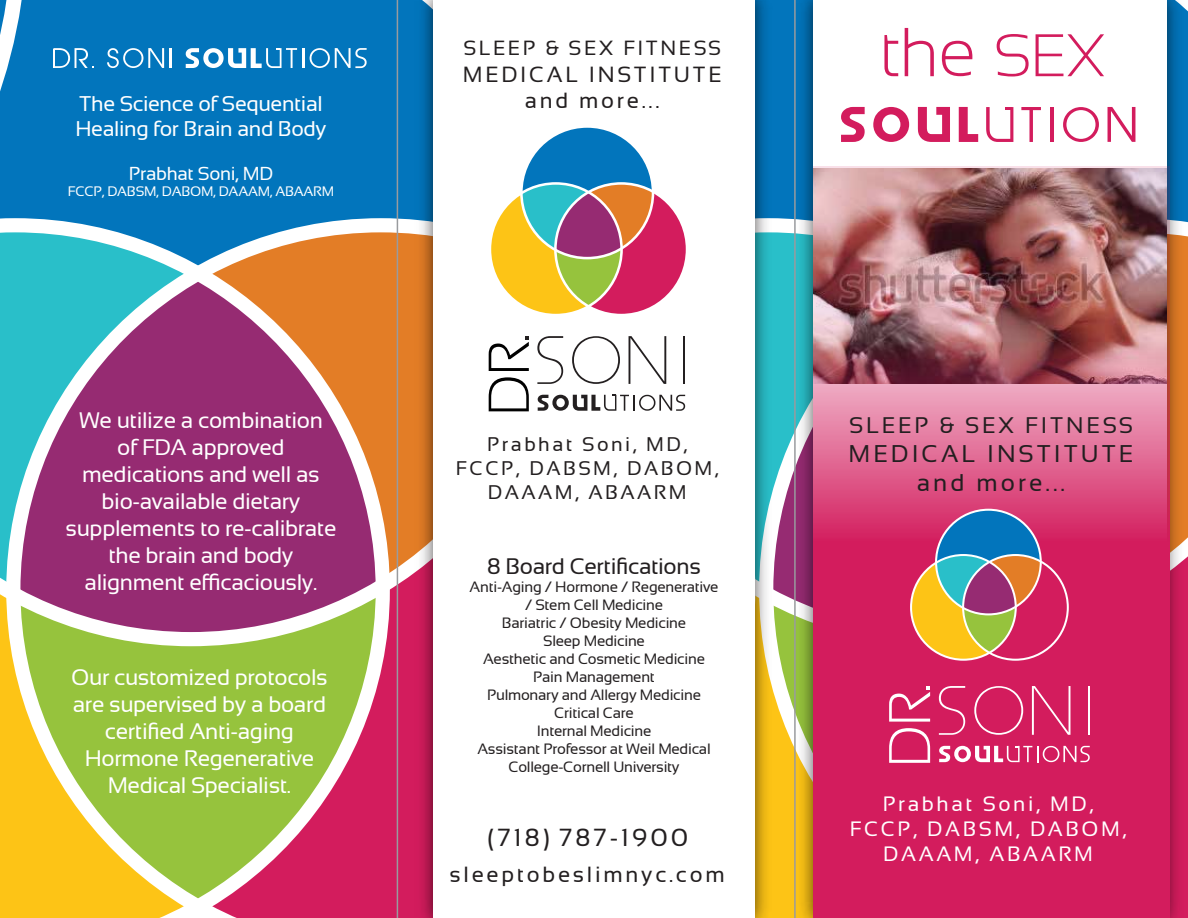
<style>
.page{position:relative;width:1188px;height:918px;background:#fff}
.page>*{position:absolute;margin:0;border:0;box-sizing:border-box;transform-origin:0 0}
.t1{font:300 69.15px "Sansation";color:#d31c5d}
.t2{font:300 58.65px "Sansation";color:#fff}
.t3{font:300 58.65px "Sansation";color:#231f20}
.t4{font:300 57.45px "Sansation";color:#010101}
.t5{font:24.75px "Sansation";letter-spacing:.125em;color:#231f20}
.t6{font:24.15px/29.1px "Sansation";letter-spacing:.125em;color:#231f20;text-align:center}
.t7{font:22.65px "Sansation";letter-spacing:.125em;color:#231f20}
.t8{font:22.5px/27px "Sansation";letter-spacing:-.015em;color:#fff;text-align:center}
.t9{font:22.5px "Sansation";letter-spacing:-.015em;color:#231f20}
.t10{font:22.05px/26.4px "Sansation";letter-spacing:.125em;color:#231f20;text-align:center}
.t11{font:21.3px/25.5px "Sansation";letter-spacing:-.015em;color:#fff}
.t12{font:20.85px/25px "Sansation";letter-spacing:.125em;color:#fff;text-align:center}
.t13{font:20.55px "Sansation";letter-spacing:.125em;color:#231f20}
.t14{font:19.8px/23.7px "Sansation";letter-spacing:.125em;color:#231f20;text-align:center}
.t15{font:18.75px "Sansation";letter-spacing:-.015em;color:#fff}
.t16{font:15px/18px "Sansation";letter-spacing:-.015em;color:#231f20;text-align:center}
.t17{font:13.8px "Sansation";letter-spacing:-.015em;color:#fff}
.s1{font-size:60px}
</style>
<div class="page">
<svg style="left:778px;top:218px;width:13px;height:700px"></svg>
<img style="left:791px;top:0;width:397px;height:918px">
<div style="left:1px;top:1px;width:409px;height:645px;background:#0275bc"></div>
<svg style="left:6px;top:218px;width:404px;height:700px;background:#ac826e"></svg>
<img style="left:410px;top:0;width:368px;height:918px">
<div style="left:433px;top:0;width:322px;height:918px;background:#fff"></div>
<svg style="left:493px;top:129px;width:191px;height:183px"></svg>
<div style="left:489px;top:182px;width:134px;height:134px;border:3px solid #fff;border-radius:50%"></div>
<div style="left:520px;top:125px;width:134px;height:134px;border:3px solid #fff;border-radius:50%"></div>
<div style="left:554px;top:182px;width:134px;height:134px;border:3px solid #fff;border-radius:50%"></div>
<svg style="left:537px;top:336px;width:26px;height:48px"></svg>
<svg style="left:572px;top:336px;width:48px;height:48px"></svg>
<svg style="left:629px;top:336px;width:37px;height:48px"></svg>
<hr style="left:683px;top:336px;width:2px;height:48px;background:#231f20">
<svg style="left:538px;top:395px;width:147px;height:16px"></svg>
<hr style="left:397px;top:0;width:1px;height:918px;background:#999b9e">
<hr style="left:794px;top:0;width:2px;height:918px;background:#999b9e">
<svg style="left:107px;top:48px;width:57px;height:20px"></svg>
<hr style="left:170px;top:48px;width:2px;height:20px;background:#fff">
<hr style="left:302px;top:48px;width:2px;height:20px;background:#fff">
<svg style="left:310px;top:48px;width:57px;height:20px"></svg>
<svg style="left:186px;top:48px;width:111px;height:20px"></svg>
<svg style="left:53px;top:48px;width:41px;height:20px"></svg>
<img style="left:813px;top:0;width:356px;height:918px">
<svg style="left:880px;top:373px;width:188px;height:287px;background:#c6657e"></svg>
<div style="left:910px;top:554px;width:107px;height:107px;border:2px solid #fff;border-radius:50%"></div>
<div style="left:935px;top:509px;width:107px;height:106px;border:2px solid #fff;border-radius:50%"></div>
<div style="left:962px;top:554px;width:107px;height:107px;border:2px solid #fff;border-radius:50%"></div>
<svg style="left:939px;top:686px;width:26px;height:49px"></svg>
<svg style="left:974px;top:686px;width:49px;height:49px;background:#d7356f"></svg>
<svg style="left:1032px;top:686px;width:38px;height:49px;background:#d93d74"></svg>
<hr style="left:1088px;top:686px;width:2px;height:49px;background:#fff">
<svg style="left:939px;top:746px;width:151px;height:16px"></svg>
<svg style="left:841px;top:107px;width:24px;height:35px"></svg>
<svg style="left:873px;top:107px;width:36px;height:35px"></svg>
<svg style="left:918px;top:107px;width:32px;height:35px"></svg>
<svg style="left:959px;top:107px;width:19px;height:35px"></svg>
<svg style="left:1021px;top:107px;width:20px;height:35px"></svg>
<hr style="left:1050px;top:107px;width:4px;height:35px;background:#d31c5d">
<svg style="left:1063px;top:107px;width:36px;height:35px"></svg>
<svg style="left:1108px;top:107px;width:27px;height:35px"></svg>
<svg style="left:986px;top:107px;width:27px;height:35px"></svg>
<svg style="left:0;top:0;width:27px;height:459px;background:#32a9ca"></svg>
<h3 class="t11" style="left:75px;top:91px;width:253px">The Science of Sequential<br>Healing for Brain and Body</h3>
<p class="t15" style="left:129px;top:163px;width:146px">Prabhat Soni, MD</p>
<p class="t17" style="left:68px;top:184px;width:268px">FCCP, DABSM, DABOM, DAAAM, ABAARM</p>
<h3 class="t8" style="left:66px;top:407px;width:272px">We utilize a combination<br>of FDA approved medications and well as bio-available dietary supplements to re-calibrate the brain and body alignment efficaciously.</h3>
<h3 class="t8" style="left:71px;top:663px;width:258px">Our customized protocols are supervised by a board certified Anti-aging<br>Hormone Regenerative<br>Medical Specialist.</h3>
<h3 class="t13" style="left:463px;top:37px;width:259px">SLEEP &amp; SEX FITNESS</h3>
<h3 class="t10" style="left:463px;top:61px;width:260px">MEDICAL INSTITUTE and more...</h3>
<h2 class="t3" style="left:522px;top:286px;width:12px">.</h2>
<h3 class="t4" style="left:477px;top:416px;width:77px;rotate:-90deg">DR</h3>
<h3 class="t14" style="left:456px;top:433px;width:264px">Prabhat Soni, MD,<br>FCCP, DABSM, DABOM,<br>DAAAM, ABAARM</h3>
<h3 class="t9" style="left:487px;top:553px;width:215px">8 Board Certifications</h3>
<p class="t16" style="left:470px;top:578px;width:251px">Anti-Aging / Hormone / Regenerative / Stem Cell Medicine<br>Bariatric / Obesity Medicine<br>Sleep Medicine<br>Aesthetic and Cosmetic Medicine<br>Pain Management<br>Pulmonary and Allergy Medicine<br>Critical Care<br>Internal Medicine<br>Assistant Professor at Weil Medical<br>College-Cornell University</p>
<h3 class="t5" style="left:487px;top:824px;width:203px">(718) 787-1900</h3>
<h3 class="t10" style="left:450px;top:861px;width:277px">sleeptobeslimnyc.com</h3>
<h1 class="t1" style="left:879px;top:14px;width:227px">the <span class="s1">SEX</span></h1>
<h3 class="t7" style="left:849px;top:412px;width:285px">SLEEP &amp; SEX FITNESS</h3>
<h3 class="t6" style="left:849px;top:439px;width:286px">MEDICAL INSTITUTE and more...</h3>
<h2 class="t2" style="left:923px;top:637px;width:12px">.</h2>
<h2 class="t2" style="left:877px;top:767px;width:78px;rotate:-90deg">DR</h2>
<h3 class="t12" style="left:850px;top:791px;width:278px">Prabhat Soni, MD,<br>FCCP, DABSM, DABOM,<br>DAAAM, ABAARM</h3>
</div>
